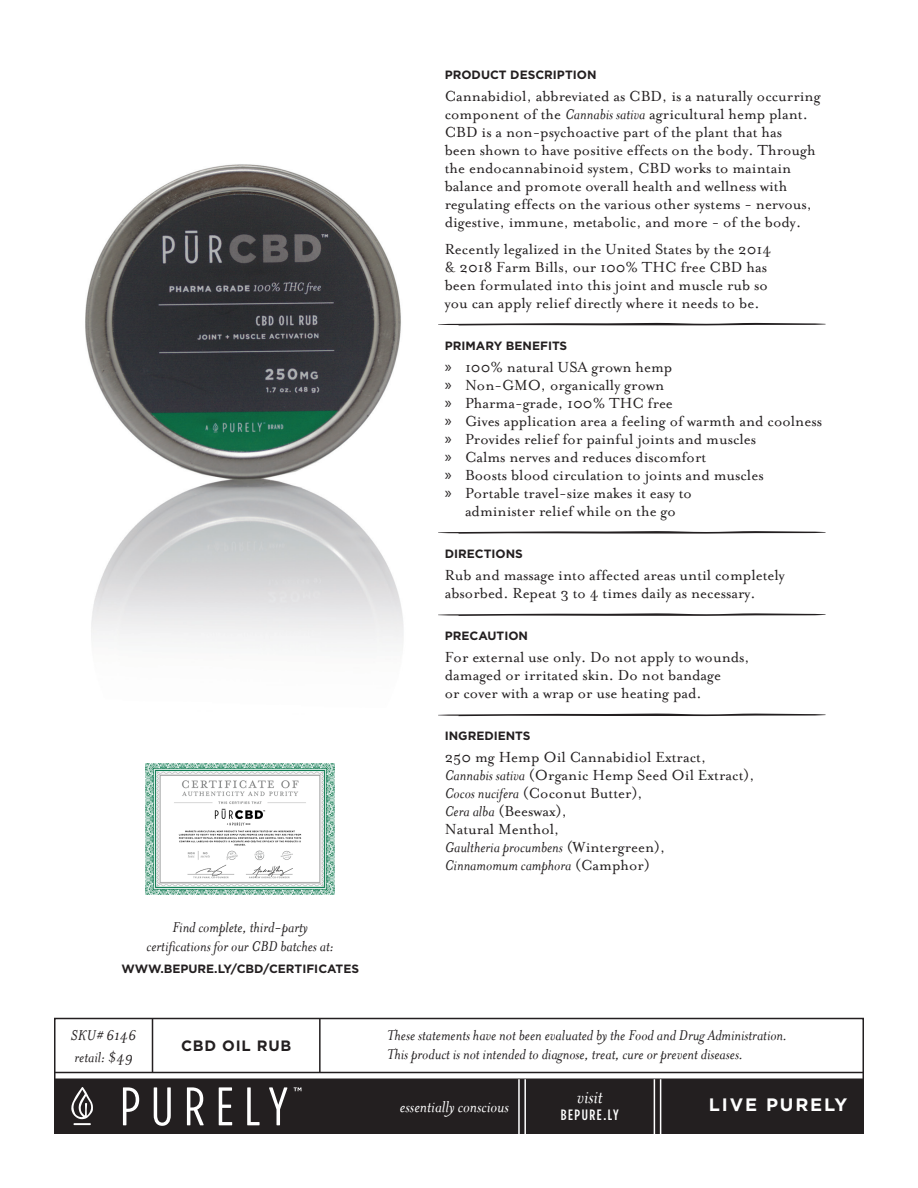
<style>
.page{position:relative;width:918px;height:1188px;background:#fff}
.page>*{position:absolute;margin:0;border:0;box-sizing:border-box;transform-origin:0 0}
.t1{font:italic 21px "Mrs Eaves";color:#fff}
.t2{font:italic 18px "Mrs Eaves";color:#fff}
.t3{font:700 18px "Gotham";letter-spacing:.1em;color:#fff}
.t4{font:16.5px/18px "Mrs Eaves Roman";color:#231f20}
.t5{font:italic 16.5px/19.5px "Mrs Eaves";color:#231f20}
.t6{font:700 15px "Gotham";letter-spacing:.05em;color:#231f20}
.t7{font:500 15px "Gotham Condensed";letter-spacing:.1em;color:#fff}
.t8{font:700 12px "Gotham";color:#231f20}
.s1{font-family:"Mrs Eaves";font-style:italic}
.s2{font-family:"Myriad Pro"}
.s3{font-family:"Mrs Eaves Roman";font-style:normal}
</style>
<div class="page">
<img style="left:85px;top:164px;width:319px;height:646px">
<hr style="left:319px;top:1018px;width:2px;height:55px;background:#231f20">
<hr style="left:152px;top:1018px;width:1px;height:55px;background:#231f20">
<svg style="left:438px;top:714px;width:388px;height:2px"></svg>
<svg style="left:438px;top:531px;width:388px;height:3px"></svg>
<svg style="left:438px;top:613px;width:388px;height:3px"></svg>
<svg style="left:438px;top:323px;width:388px;height:2px"></svg>
<img style="left:146px;top:764px;width:189px;height:130px">
<div style="left:54px;top:1079px;width:810px;height:55px;background:#231f20"></div>
<svg style="left:123px;top:1087px;width:16px;height:38px"></svg>
<svg style="left:154px;top:1087px;width:17px;height:39px"></svg>
<svg style="left:187px;top:1087px;width:17px;height:38px"></svg>
<svg style="left:219px;top:1087px;width:13px;height:38px"></svg>
<svg style="left:247px;top:1087px;width:13px;height:38px"></svg>
<svg style="left:269px;top:1087px;width:19px;height:38px"></svg>
<svg style="left:294px;top:1087px;width:7px;height:4px"></svg>
<div style="left:54px;top:1018px;width:810px;height:116px;border:2px solid #231f20"></div>
<hr style="left:54px;top:1078px;width:810px;height:2px;background:#231f20">
<hr style="left:54px;top:1072px;width:810px;height:1px;background:#231f20">
<hr style="left:518px;top:1079px;width:2px;height:55px;background:#fff">
<hr style="left:654px;top:1079px;width:1px;height:55px;background:#fff">
<hr style="left:524px;top:1079px;width:2px;height:55px;background:#fff">
<hr style="left:389px;top:1079px;width:2px;height:55px;background:#231f20">
<hr style="left:660px;top:1079px;width:1px;height:55px;background:#fff">
<svg style="left:71px;top:1087px;width:22px;height:38px"></svg>
<p class="t5" style="left:147px;top:917px;width:189px;text-align:center">Find complete, third-party certifications for our CBD batches at:</p>
<p class="t8" style="left:121px;top:961px;width:239px">WWW.BEPURE.LY/CBD/CERTIFICATES</p>
<p class="t5" style="left:71px;top:1025px;width:67px">SKU# 6146</p>
<p class="t5" style="left:75px;top:1048px;width:60px">retail: $49</p>
<p class="t6" style="left:181px;top:1036px;width:112px">CBD OIL RUB</p>
<p class="t8" style="left:445px;top:66px;width:153px">PRODUCT DESCRIPTION</p>
<p class="t4" style="left:445px;top:88px;width:378px">Cannabidiol, abbreviated as CBD, is a naturally occurring component of the <span class="s1">Cannabis sativa</span> agricultural hemp plant.<br>CBD is a non-psychoactive part of the plant that has<br>been shown to have positive effects on the body. Through the endocannabinoid system, CBD works to maintain balance and promote overall health and wellness with regulating effects on the various other systems - nervous, digestive, immune, metabolic, and more - of the body.</p>
<p class="t4" style="left:445px;top:241px;width:328px">Recently legalized in the United States by the 2014 &amp; 2018 Farm Bills, our 100% THC free CBD has been formulated into this joint and muscle rub so you can apply relief directly where it needs to be.</p>
<p class="t8" style="left:445px;top:338px;width:124px">PRIMARY BENEFITS</p>
<p class="t4" style="left:445px;top:359px;width:229px"><span class="s2">»</span> 100% natural USA grown hemp</p>
<p class="t4" style="left:445px;top:377px;width:221px"><span class="s2">»</span> Non-GMO, organically grown</p>
<p class="t4" style="left:445px;top:395px;width:230px"><span class="s2">»</span> Pharma-grade, 100% THC free</p>
<p class="t4" style="left:445px;top:413px;width:379px"><span class="s2">»</span> Gives application area a feeling of warmth and coolness</p>
<p class="t4" style="left:445px;top:431px;width:313px"><span class="s2">»</span> Provides relief for painful joints and muscles</p>
<p class="t4" style="left:445px;top:449px;width:263px"><span class="s2">»</span> Calms nerves and reduces discomfort</p>
<p class="t4" style="left:445px;top:467px;width:320px"><span class="s2">»</span> Boosts blood circulation to joints and muscles</p>
<p class="t4" style="left:445px;top:485px;width:249px"><span class="s2">»</span> Portable travel-size makes it easy to</p>
<p class="t4" style="left:465px;top:503px;width:212px">administer relief while on the go</p>
<p class="t8" style="left:445px;top:546px;width:80px">DIRECTIONS</p>
<p class="t4" style="left:445px;top:567px;width:342px">Rub and massage into affected areas until completely absorbed. Repeat 3 to 4 times daily as necessary.</p>
<p class="t8" style="left:445px;top:628px;width:85px">PRECAUTION</p>
<p class="t4" style="left:445px;top:649px;width:307px">For external use only. Do not apply to wounds, damaged or irritated skin. Do not bandage<br>or cover with a wrap or use heating pad.</p>
<p class="t8" style="left:445px;top:728px;width:87px">INGREDIENTS</p>
<p class="t4" style="left:445px;top:749px;width:311px">250 mg Hemp Oil Cannabidiol Extract,<br><span class="s1">Cannabis sativa</span> (Organic Hemp Seed Oil Extract),<br><span class="s1">Cocos nucifera</span> (Coconut Butter),<br><span class="s1">Cera alba</span> (Beeswax),<br>Natural Menthol,</p>
<p class="t5" style="left:445px;top:839px;width:222px;line-height:18px">Gaultheria procumbens <span class="s3">(Wintergreen),<br></span>Cinnamomum camphora <span class="s3">(Camphor)</span></p>
<p class="t5" style="left:387px;top:1025px;width:402px">These statements have not been evaluated by the Food and Drug Administration.<br>This product is not intended to diagnose, treat, cure or prevent diseases.</p>
<p class="t1" style="left:577px;top:1086px;width:27px">visit</p>
<p class="t7" style="left:561px;top:1106px;width:59px">BEPURE.LY</p>
<p class="t2" style="left:400px;top:1096px;width:110px">essentially conscious</p>
<p class="t3" style="left:709px;top:1093px;width:140px">LIVE PURELY</p>
</div>
